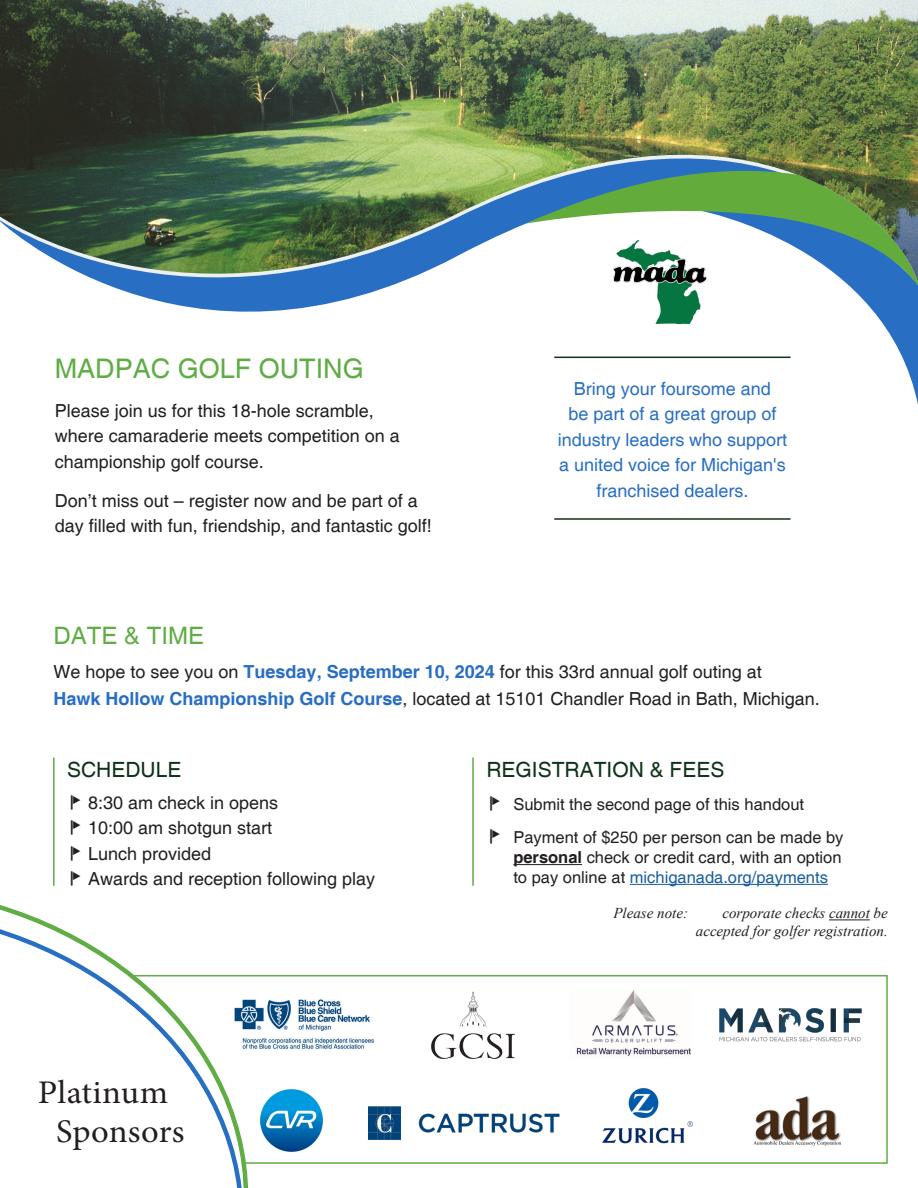
<style>
.page{position:relative;width:918px;height:1188px;background:#fff}
.page>*{position:absolute;margin:0;border:0;box-sizing:border-box;transform-origin:0 0}
.t1{font:33px/39.6px "Minion Pro";letter-spacing:.005em;color:#231f20;text-align:center;scale:1.05 1}
.t2{font:27px "Helvetica";color:#60ac45}
.t3{font:24px "Helvetica";color:#60ac45}
.t4{font:21px "Helvetica";color:#103218}
.t5{font:18px/25.5px "Helvetica";color:#231f20}
.t6{font:18px/25.5px "Helvetica";color:#286ec3;text-align:center}
.t7{font:16.5px/19.8px "Helvetica";color:#231f20;text-align:justify}
.t8{font:italic 15px/18px "Times New Roman";color:#231f20;text-align:right}
.s1{font-weight:700;color:#286ec3}
.s2{font-weight:700}
.s3{color:#175d9e}
</style>
<div class="page">
<svg style="left:703px;top:348px;width:215px;height:57px"></svg>
<div style="left:132px;top:975px;width:756px;height:189px;background:#fff;border:2px solid #60ac45"></div>
<svg style="left:0;top:908px;width:244px;height:280px"></svg>
<svg style="left:105px;top:284px;width:813px;height:64px"></svg>
<img style="left:0;top:0;width:918px;height:284px">
<div style="left:233px;top:998px;width:143px;height:54px;background:#fff"></div>
<img style="left:234px;top:999px;width:141px;height:50px">
<img style="left:260px;top:1089px;width:62px;height:62px">
<img style="left:431px;top:991px;width:84px;height:68px">
<img style="left:719px;top:1008px;width:143px;height:34px">
<img style="left:753px;top:1096px;width:88px;height:50px">
<img style="left:602px;top:1088px;width:91px;height:56px">
<img style="left:576px;top:991px;width:115px;height:65px">
<img style="left:369px;top:1107px;width:191px;height:33px">
<hr style="left:829px;top:920px;width:41px;height:1px;background:#231f20">
<hr style="left:53px;top:758px;width:2px;height:128px;background:#60ac45">
<hr style="left:513px;top:864px;width:69px;height:1px;background:#231f20">
<hr style="left:630px;top:884px;width:198px;height:1px;background:#175d9e">
<hr style="left:472px;top:758px;width:2px;height:128px;background:#60ac45">
<hr style="left:554px;top:357px;width:237px;height:1px;background:#103218">
<hr style="left:554px;top:518px;width:237px;height:2px;background:#103218">
<img style="left:613px;top:241px;width:94px;height:83px">
<p class="t2" style="left:55px;top:353px;width:311px">MADPAC GOLF OUTING</p>
<p class="t5" style="left:55px;top:398px;width:347px">Please join us for this 18-hole scramble, where camaraderie meets competition on a championship golf course.</p>
<p class="t5" style="left:55px;top:488px;width:379px">Don’t miss out – register now and be part of a day filled with fun, friendship, and fantastic golf!</p>
<p class="t6" style="left:558px;top:376px;width:231px">Bring your foursome and<br>be part of a great group of industry leaders who support a united voice for Michigan's franchised dealers.</p>
<p class="t3" style="left:54px;top:622px;width:152px">DATE &amp; TIME</p>
<p class="t5" style="left:54px;top:659px;width:768px;line-height:27px">We hope to see you on <span class="s1">Tuesday, September 10, 2024</span> for this 33rd annual golf outing at<br><span class="s1">Hawk Hollow Championship Golf Course</span>, located at 15101 Chandler Road in Bath, Michigan.</p>
<p class="t4" style="left:67px;top:757px;width:116px">SCHEDULE</p>
<p class="t5" style="left:88px;top:790px;width:192px">8:30 am check in opens</p>
<p class="t5" style="left:88px;top:816px;width:186px">10:00 am shotgun start</p>
<p class="t5" style="left:88px;top:841px;width:125px">Lunch provided</p>
<p class="t5" style="left:88px;top:867px;width:289px">Awards and reception following play</p>
<h1 class="t1" style="left:38px;top:1073px;width:141px">Platinum<br>Sponsors</h1>
<p class="t4" style="left:486px;top:757px;width:240px">REGISTRATION &amp; FEES</p>
<p class="t7" style="left:513px;top:795px;width:292px">Submit the second page of this handout</p>
<p class="t7" style="left:513px;top:828px;width:332px">Payment of $250 per person can be made by <span class="s2">personal</span> check or credit card, with an option to pay online at <span class="s3">michiganada.org/payments</span></p>
<p class="t8" style="left:613px;top:904px;width:76px">Please note:</p>
<p class="t8" style="left:696px;top:904px;width:193px">corporate checks cannot be accepted for golfer registration.</p>
</div>
